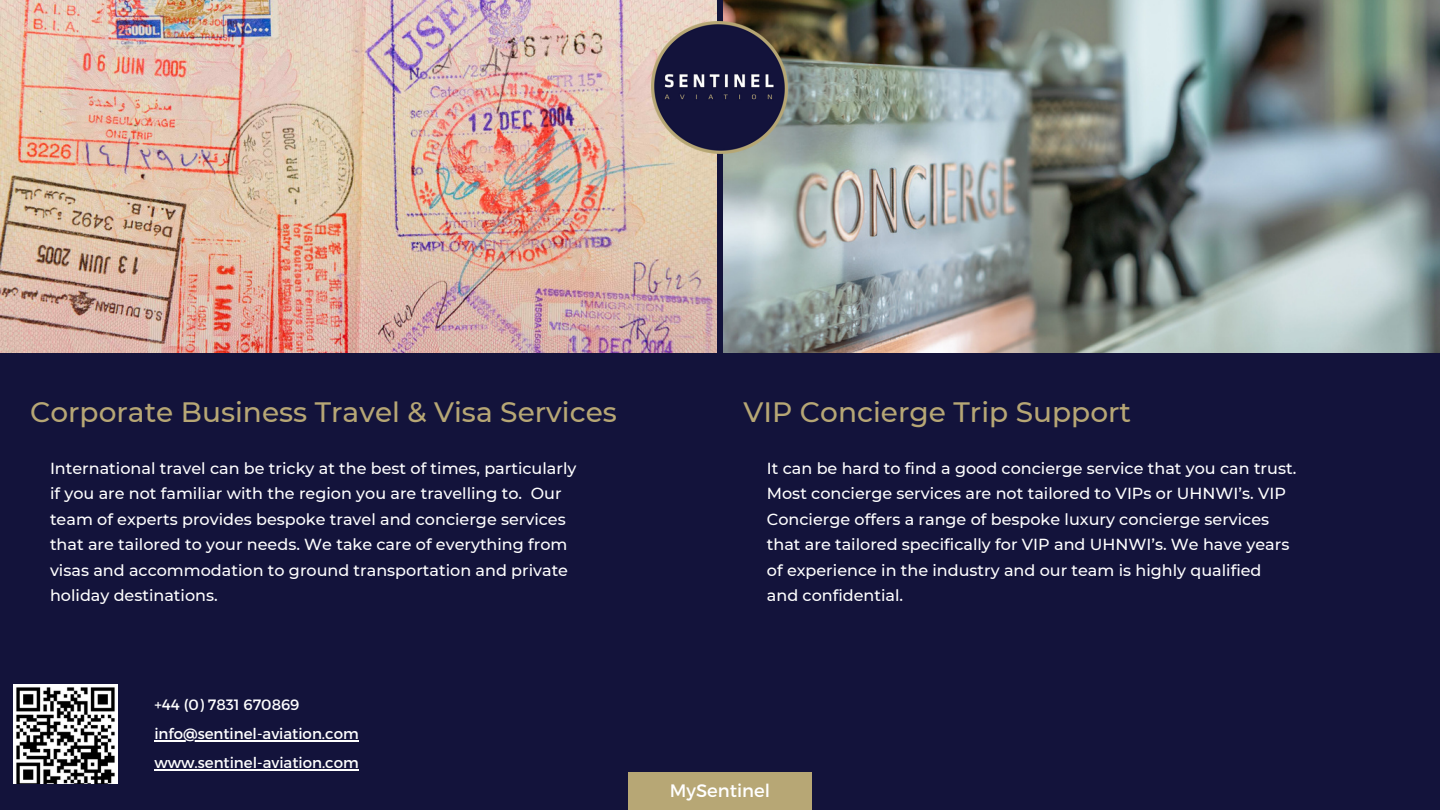
<style>
.page{position:relative;width:1440px;height:810px;background:#13133b}
.page>*{position:absolute;margin:0;border:0;box-sizing:border-box;transform-origin:0 0}
.t1{font:500 28.05px "Montserrat";color:#b7a775}
.t2{font:18px "Montserrat";color:#fff}
.t3{font:500 16.05px/25.5px "Montserrat";color:#fff}
.t4{font:15px "Montserrat";color:#fff}
</style>
<div class="page">
<img style="left:0;top:0;width:717px;height:352px">
<img style="left:723px;top:0;width:717px;height:352px">
<img style="left:652px;top:22px;width:136px;height:131px">
<div style="left:628px;top:772px;width:184px;height:38px;background:#b7a775"></div>
<hr style="left:154px;top:769px;width:205px;height:1px;background:#fff">
<img style="left:13px;top:685px;width:105px;height:99px">
<hr style="left:154px;top:740px;width:205px;height:2px;background:#fff">
<h1 class="t1" style="left:30px;top:395px;width:588px">Corporate Business Travel &amp; Visa Services</h1>
<p class="t3" style="left:50px;top:455px;width:528px">International travel can be tricky at the best of times, particularly if you are not familiar with the region you are travelling to. Our team of experts provides bespoke travel and concierge services that are tailored to your needs. We take care of everything from visas and accommodation to ground transportation and private holiday destinations.</p>
<p class="t4" style="left:154px;top:695px;width:147px">+44 (0) 7831 670869</p>
<p class="t4" style="left:154px;top:724px;width:206px">info@sentinel-aviation.com</p>
<p class="t4" style="left:154px;top:753px;width:206px">www.sentinel-aviation.com</p>
<h1 class="t1" style="left:744px;top:395px;width:389px">VIP Concierge Trip Support</h1>
<p class="t3" style="left:767px;top:455px;width:531px">It can be hard to find a good concierge service that you can trust.<br>Most concierge services are not tailored to VIPs or UHNWI’s. VIP Concierge offers a range of bespoke luxury concierge services that are tailored specifically for VIP and UHNWI’s. We have years of experience in the industry and our team is highly qualified and confidential.</p>
<p class="t2" style="left:670px;top:779px;width:102px">MySentinel</p>
</div>
